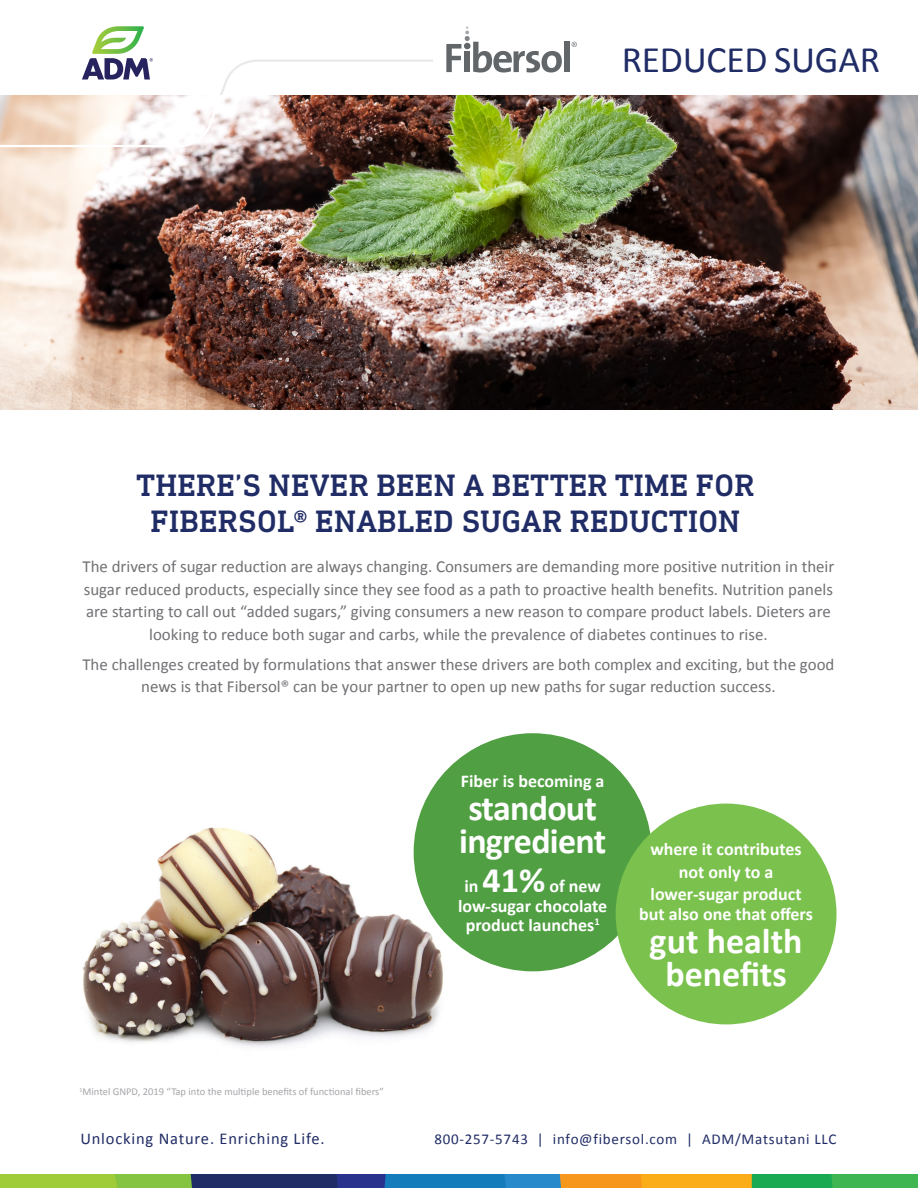
<style>
.page{position:relative;width:918px;height:1188px;background:#fff}
.page>*{position:absolute;margin:0;border:0;box-sizing:border-box;transform-origin:0 0}
.t1{font:37.5px "Calibri";letter-spacing:-.005em;color:#202c65}
.Circle_callout{font:700 36px/33px "Calibri";letter-spacing:-.02em;color:#fff}
.Circle_callout_text{font:700 36px/33px "Calibri";color:#fff;text-align:center}
.Headline_Blue{font:500 31.5px/36px "DIN Next Slab Pro";letter-spacing:.01em;color:#202c65;text-align:center}
.Circle_callout_text-2{font:700 18px/19.5px "Calibri";color:#fff;text-align:center}
.Body{font:16.8px/22.5px "Calibri";color:#717074;text-align:center}
.t2{font:16.5px "Calibri";letter-spacing:.05em;color:#202c65}
.t3{font:15px "Calibri";letter-spacing:.05em;color:#202c65}
.Source{font:10.5px "Calibri";color:#a6a6aa}
.s1{font-size:36px}
</style>
<div class="page">
<svg style="left:0;top:1175px;width:918px;height:13px;background:#678e5d"></svg>
<div style="left:564px;top:42px;width:6px;height:30px;background:#636669"></div>
<svg style="left:572px;top:42px;width:5px;height:5px"></svg>
<svg style="left:446px;top:26px;width:116px;height:47px"></svg>
<img style="left:0;top:95px;width:918px;height:315px">
<svg style="left:0;top:26px;width:435px;height:122px"></svg>
<img style="left:82px;top:801px;width:386px;height:246px">
<div style="left:414px;top:733px;width:238px;height:238px;background:#519f43;border-radius:50%"></div>
<div style="left:616px;top:804px;width:221px;height:220px;background:#7ac24d;border-radius:50%"></div>
<h1 class="t1" style="left:622px;top:36px;width:260px">REDUCED SUGAR</h1>
<p class="Headline_Blue" style="left:137px;top:468px;width:619px">THERE’S NEVER BEEN A BETTER TIME FOR<br>FIBERSOL® ENABLED SUGAR REDUCTION</p>
<p class="Body" style="left:82px;top:555px;width:753px">The drivers of sugar reduction are always changing. Consumers are demanding more positive nutrition in their sugar reduced products, especially since they see food as a path to proactive health benefits. Nutrition panels are starting to call out “added sugars,” giving consumers a new reason to compare product labels. Dieters are looking to reduce both sugar and carbs, while the prevalence of diabetes continues to rise.</p>
<p class="Body" style="left:82px;top:653px;width:754px">The challenges created by formulations that answer these drivers are both complex and exciting, but the good news is that Fibersol® can be your partner to open up new paths for sugar reduction success.</p>
<p class="Source" style="left:80px;top:1085px;width:306px"><sup>1</sup>Mintel GNPD, 2019 “Tap into the multiple benefits of functional fibers”</p>
<p class="Circle_callout_text-2" style="left:461px;top:771px;width:145px">Fiber is becoming a</p>
<p class="Circle_callout" style="left:459px;top:791px;width:149px">standout ingredient</p>
<p class="Circle_callout_text-2" style="left:458px;top:877px;width:151px">in <span class="s1">41%</span> of new low-sugar chocolate</p>
<p class="Circle_callout_text-2" style="left:466px;top:916px;width:136px">product launches<sup>1</sup></p>
<p class="Circle_callout_text-2" style="left:650px;top:838px;width:153px;line-height:22.5px">where it contributes not only to a</p>
<p class="Circle_callout_text-2" style="left:639px;top:885px;width:175px">lower-sugar product but also one that offers</p>
<p class="Circle_callout_text" style="left:650px;top:925px;width:154px">gut health benefits</p>
<p class="t2" style="left:80px;top:1128px;width:246px">Unlocking Nature. Enriching Life.</p>
<p class="t3" style="left:434px;top:1129px;width:403px">800-257-5743 | info@fibersol.com | ADM/Matsutani LLC</p>
</div>
